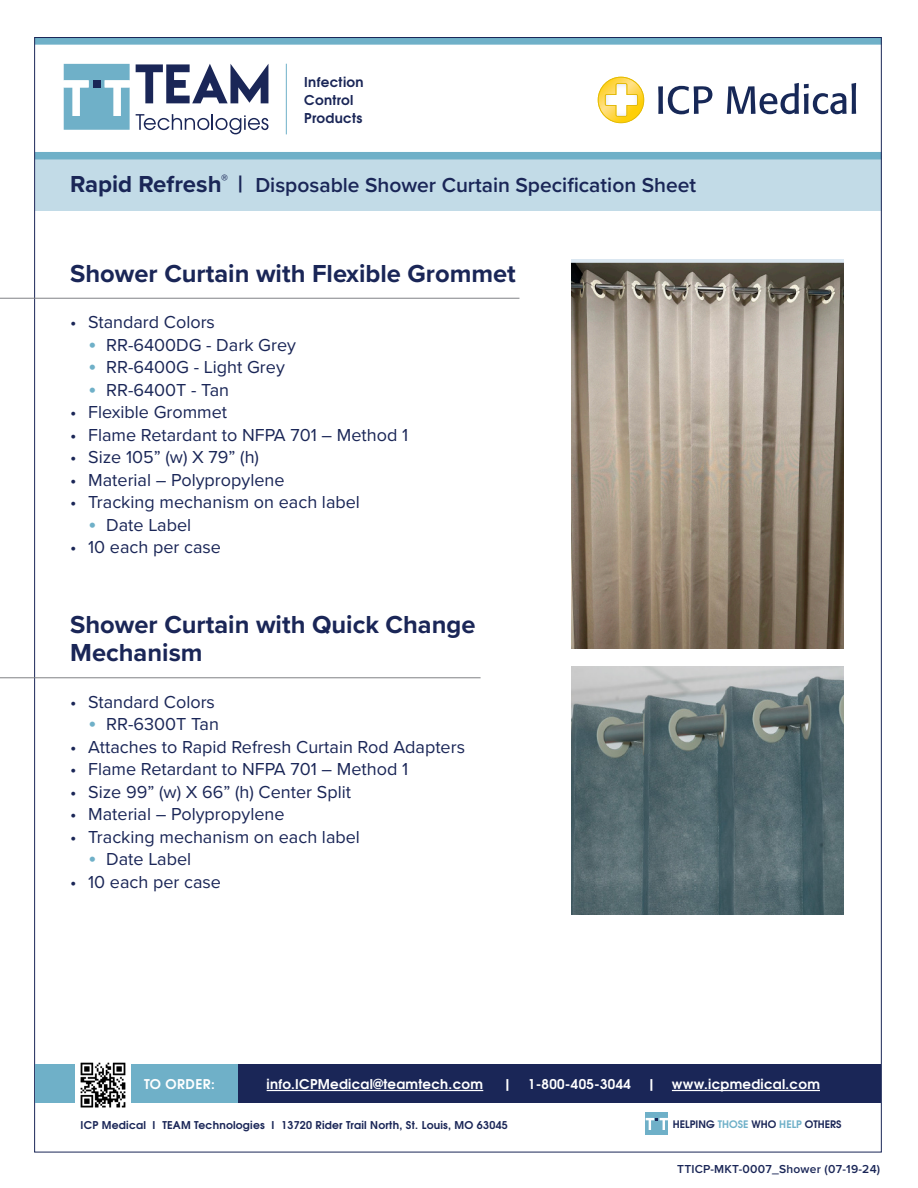
<style>
.page{position:relative;width:918px;height:1188px;background:#fff}
.page>*{position:absolute;margin:0;border:0;box-sizing:border-box;transform-origin:0 0}
.t1{font:700 25.5px/28.5px "Proxima Nova";color:#1a2657}
.t2{font:600 21px "Proxima Nova";color:#1a2657}
.t3{font:18px "Proxima Nova";color:#1a2657}
.t4{font:700 13.5px "Te X Gyre Adventor";letter-spacing:.02em;color:#fff}
.t5{font:700 13.5px/18px "Te X Gyre Adventor";letter-spacing:.025em;color:#1a2657}
.t6{font:600 12px "Proxima Nova";letter-spacing:.02em;color:#1a2657}
.t7{font:700 10.8px "Te X Gyre Adventor";letter-spacing:.02em;color:#1a2657}
.t8{font:700 10.35px "Te X Gyre Adventor";color:#1a2657}
.s1{font-weight:700;font-size:24px}
.s2{font-size:24px;color:#6fb0c8}
.s3{color:#6fb0c8}
</style>
<div class="page">
<div style="left:35px;top:37px;width:847px;height:8px;background:#6fb0c8"></div>
<div style="left:35px;top:156px;width:847px;height:55px;background:#c2dbe7"></div>
<div style="left:35px;top:152px;width:847px;height:7px;background:#6fb0c8"></div>
<svg style="left:136px;top:114px;width:133px;height:20px"></svg>
<svg style="left:136px;top:64px;width:132px;height:39px"></svg>
<svg style="left:64px;top:64px;width:66px;height:66px"></svg>
<div style="left:93px;top:80px;width:7px;height:7px;background:#1a2657"></div>
<hr style="left:286px;top:64px;width:1px;height:70px;background:#6fb0c8">
<svg style="left:658px;top:86px;width:54px;height:28px"></svg>
<svg style="left:727px;top:83px;width:129px;height:31px"></svg>
<svg style="left:598px;top:77px;width:46px;height:46px"></svg>
<div style="left:238px;top:1065px;width:643px;height:38px;background:#1a2657"></div>
<div style="left:35px;top:1065px;width:203px;height:38px;background:#6fb0c8"></div>
<div style="left:646px;top:1112px;width:22px;height:23px;background:#6fb0c8"></div>
<svg style="left:646px;top:1118px;width:22px;height:12px"></svg>
<hr style="left:267px;top:1090px;width:216px;height:1px;background:#fff">
<hr style="left:672px;top:1090px;width:148px;height:1px;background:#fff">
<img style="left:75px;top:1062px;width:56px;height:46px">
<img style="left:571px;top:260px;width:272px;height:389px">
<img style="left:571px;top:666px;width:272px;height:248px">
<hr style="left:0;top:298px;width:519px;height:1px;background:#808285">
<hr style="left:0;top:677px;width:481px;height:1px;background:#808285">
<p class="t5" style="left:304px;top:71px;width:61px">Infection<br>Control<br>Products</p>
<p class="t2" style="left:70px;top:169px;width:627px"><span class="s1">Rapid Refresh</span><sup>®</sup> <span class="s1">|</span> Disposable Shower Curtain Specification Sheet</p>
<p class="t1" style="left:70px;top:258px;width:447px">Shower Curtain with Flexible Grommet</p>
<p class="t3" style="left:70px;top:309px;width:146px">• Standard Colors</p>
<p class="t3" style="left:88px;top:331px;width:209px"><span class="s2">•</span> RR-6400DG - Dark Grey</p>
<p class="t3" style="left:88px;top:354px;width:198px"><span class="s2">•</span> RR-6400G - Light Grey</p>
<p class="t3" style="left:88px;top:376px;width:142px"><span class="s2">•</span> RR-6400T - Tan</p>
<p class="t3" style="left:70px;top:399px;width:159px">• Flexible Grommet</p>
<p class="t3" style="left:70px;top:421px;width:339px">• Flame Retardant to NFPA 701 – Method 1</p>
<p class="t3" style="left:70px;top:444px;width:190px">• Size 105” (w) X 79” (h)</p>
<p class="t3" style="left:70px;top:466px;width:216px">• Material – Polypropylene</p>
<p class="t3" style="left:70px;top:489px;width:291px">• Tracking mechanism on each label</p>
<p class="t3" style="left:88px;top:511px;width:105px"><span class="s2">•</span> Date Label</p>
<p class="t3" style="left:70px;top:534px;width:152px">• 10 each per case</p>
<p class="t1" style="left:70px;top:609px;width:407px">Shower Curtain with Quick Change<br>Mechanism</p>
<p class="t3" style="left:70px;top:688px;width:146px">• Standard Colors</p>
<p class="t3" style="left:88px;top:711px;width:132px"><span class="s2">•</span> RR-6300T Tan</p>
<p class="t3" style="left:70px;top:733px;width:396px">• Attaches to Rapid Refresh Curtain Rod Adapters</p>
<p class="t3" style="left:70px;top:756px;width:339px">• Flame Retardant to NFPA 701 – Method 1</p>
<p class="t3" style="left:70px;top:778px;width:282px">• Size 99” (w) X 66” (h) Center Split</p>
<p class="t3" style="left:70px;top:801px;width:216px">• Material – Polypropylene</p>
<p class="t3" style="left:70px;top:823px;width:291px">• Tracking mechanism on each label</p>
<p class="t3" style="left:88px;top:846px;width:105px"><span class="s2">•</span> Date Label</p>
<p class="t3" style="left:70px;top:868px;width:152px">• 10 each per case</p>
<p class="t4" style="left:144px;top:1072px;width:72px">TO ORDER:</p>
<p class="t4" style="left:267px;top:1073px;width:218px">info.ICPMedical@teamtech.com</p>
<p class="t4" style="left:503px;top:1073px;width:318px">| 1-800-405-3044 | www.icpmedical.com</p>
<p class="t7" style="left:81px;top:1116px;width:429px">ICP Medical I TEAM Technologies I 13720 Rider Trail North, St. Louis, MO 63045</p>
<p class="t8" style="left:673px;top:1115px;width:170px">HELPING <span class="s3">THOSE</span> WHO <span class="s3">HELP</span> OTHERS</p>
<p class="t6" style="left:677px;top:1160px;width:204px">TTICP-MKT-0007_Shower (07-19-24)</p>
</div>
